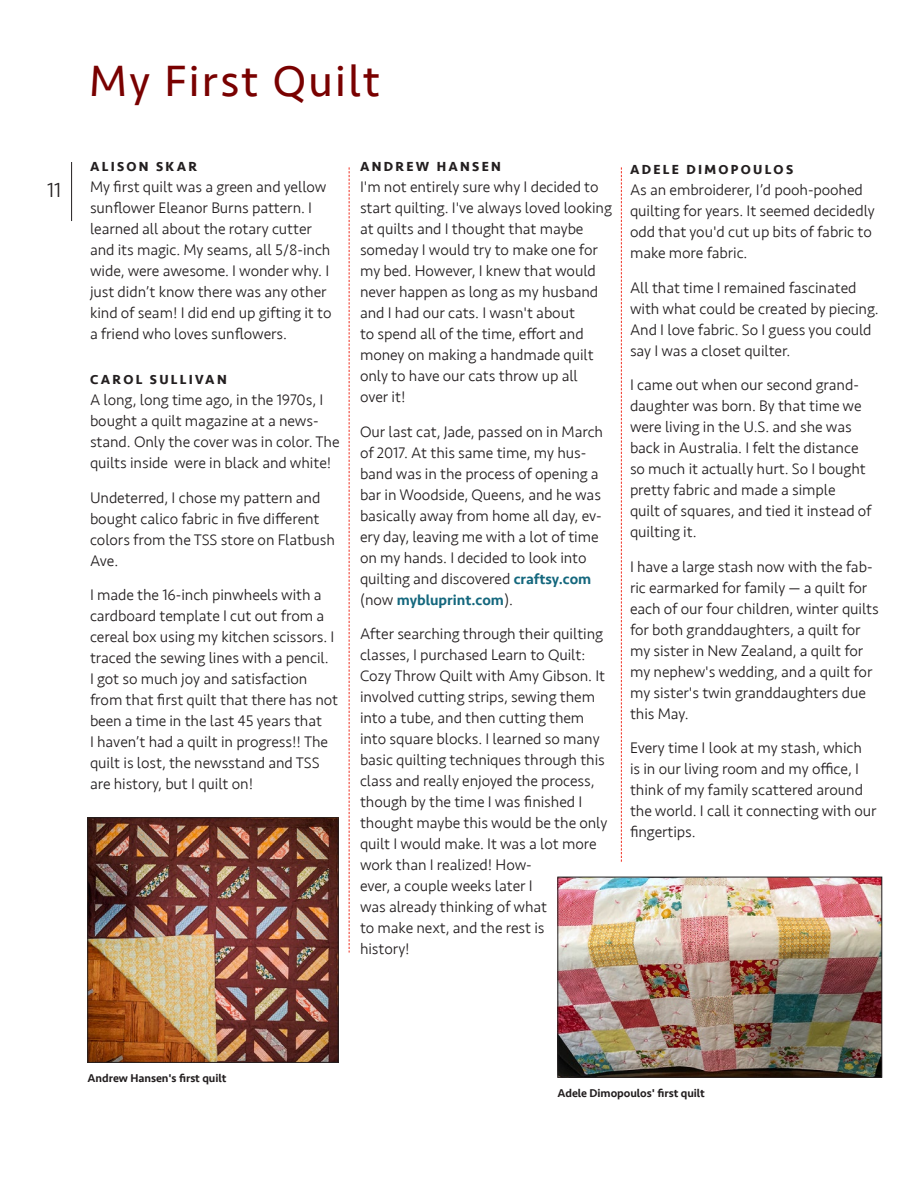
<style>
.page{position:relative;width:918px;height:1188px;background:#fff}
.page>*{position:absolute;margin:0;border:0;box-sizing:border-box;transform-origin:0 0}
.Subhead_18_25_Letter{font:45px "Seravek";letter-spacing:.05em;color:#790100}
.t1{font:300 21px "Seravek";color:#231f20}
.ColumnText___space_a{font:300 15.75px/21px "Seravek";letter-spacing:-.005em;color:#231f20}
.ColumnText___space_a-2{font:500 15px "Seravek";color:#14677d}
.Byline{font:700 13.5px "Seravek";letter-spacing:.17em;color:#231f20}
.Caption_1_pics{font:500 11.7px "Seravek";letter-spacing:-.005em;color:#231f20}
.s1{font-weight:500;font-size:15px;color:#14677d}
.s2{font-weight:300;font-size:15.75px;color:#231f20}
</style>
<div class="page">
<hr style="left:71px;top:162px;width:1px;height:59px;background:#231f20">
<svg style="left:621px;top:167px;width:1px;height:695px"></svg>
<svg style="left:349px;top:167px;width:1px;height:786px"></svg>
<img style="left:90px;top:819px;width:246px;height:242px">
<div style="left:88px;top:817px;width:250px;height:246px;border:1px solid #231f20"></div>
<img style="left:560px;top:879px;width:320px;height:197px">
<div style="left:558px;top:877px;width:324px;height:201px;border:1px solid #231f20"></div>
<h2 class="t1" style="left:47px;top:178px;width:16px">11</h2>
<p class="Subhead_18_25_Letter" style="left:89px;top:46px;width:293px">My First Quilt</p>
<p class="Byline" style="left:90px;top:156px;width:109px">ALISON SKAR</p>
<p class="ColumnText___space_a" style="left:90px;top:177px;width:243px">My first quilt was a green and yellow sunflower Eleanor Burns pattern. I learned all about the rotary cutter and its magic. My seams, all 5/8-inch wide, were awesome. I wonder why. I just didn’t know there was any other kind of seam! I did end up gifting it to a friend who loves sunflowers.</p>
<p class="Byline" style="left:90px;top:369px;width:138px">CAROL SULLIVAN</p>
<p class="ColumnText___space_a" style="left:90px;top:390px;width:251px">A long, long time ago, in the 1970s, I bought a quilt magazine at a news&shy;stand. Only the cover was in color. The quilts inside were in black and white!</p>
<p class="ColumnText___space_a" style="left:90px;top:487px;width:246px">Undeterred, I chose my pattern and bought calico fabric in five different colors from the TSS store on Flatbush<br>Ave.</p>
<p class="ColumnText___space_a" style="left:90px;top:585px;width:250px">I made the 16-inch pinwheels with a cardboard template I cut out from a cereal box using my kitchen scissors. I traced the sewing lines with a pencil.<br>I got so much joy and satisfaction from that first quilt that there has not been a time in the last 45 years that<br>I haven’t had a quilt in progress!! The quilt is lost, the newsstand and TSS are history, but I quilt on!</p>
<p class="Byline" style="left:360px;top:156px;width:142px">ANDREW HANSEN</p>
<p class="ColumnText___space_a" style="left:360px;top:177px;width:253px">I'm not entirely sure why I decided to start quilting. I've always loved looking at quilts and I thought that maybe someday I would try to make one for my bed. However, I knew that would never happen as long as my husband and I had our cats. I wasn't about<br>to spend all of the time, effort and money on making a handmade quilt only to have our cats throw up all<br>over it!</p>
<p class="ColumnText___space_a" style="left:360px;top:421px;width:245px">Our last cat, Jade, passed on in March of 2017. At this same time, my hus&shy;band was in the process of opening a bar in Woodside, Queens, and he was basically away from home all day, ev&shy;ery day, leaving me with a lot of time on my hands. I decided to look into quilting and discovered <span class="s1">craftsy.com</span></p>
<p class="ColumnText___space_a-2" style="left:360px;top:590px;width:155px"><span class="s2">(now</span> mybluprint.com<span class="s2">).</span></p>
<p class="ColumnText___space_a" style="left:360px;top:624px;width:249px">After searching through their quilting classes, I purchased Learn to Quilt:<br>Cozy Throw Quilt with Amy Gibson. It involved cutting strips, sewing them into a tube, and then cutting them into square blocks. I learned so many basic quilting techniques through this class and really enjoyed the process, though by the time I was finished I thought maybe this would be the only quilt I would make. It was a lot more work than I realized! How-<br>ever, a couple weeks later I<br>was already thinking of what<br>to make next, and the rest is<br>history!</p>
<p class="Byline" style="left:630px;top:159px;width:165px">ADELE DIMOPOULOS</p>
<p class="ColumnText___space_a" style="left:630px;top:180px;width:246px">As an embroiderer, I’d pooh-poohed quilting for years. It seemed decidedly odd that you'd cut up bits of fabric to make more fabric.</p>
<p class="ColumnText___space_a" style="left:630px;top:278px;width:250px">All that time I remained fascinated with what could be created by piecing.<br>And I love fabric. So I guess you could say I was a closet quilter.</p>
<p class="ColumnText___space_a" style="left:630px;top:375px;width:243px">I came out when our second grand&shy;daughter was born. By that time we were living in the U.S. and she was back in Australia. I felt the distance so much it actually hurt. So I bought pretty fabric and made a simple<br>quilt of squares, and tied it instead of quilting it.</p>
<p class="ColumnText___space_a" style="left:630px;top:557px;width:250px">I have a large stash now with the fab&shy;ric earmarked for family — a quilt for each of our four children, winter quilts for both granddaughters, a quilt for my sister in New Zealand, a quilt for my nephew's wedding, and a quilt for my sister's twin granddaughters due this May.</p>
<p class="ColumnText___space_a" style="left:630px;top:738px;width:248px">Every time I look at my stash, which<br>is in our living room and my office, I think of my family scattered around the world. I call it connecting with our fingertips.</p>
<p class="Caption_1_pics" style="left:88px;top:1071px;width:141px">Andrew Hansen's first quilt</p>
<p class="Caption_1_pics" style="left:558px;top:1086px;width:149px">Adele Dimopoulos' first quilt</p>
</div>
